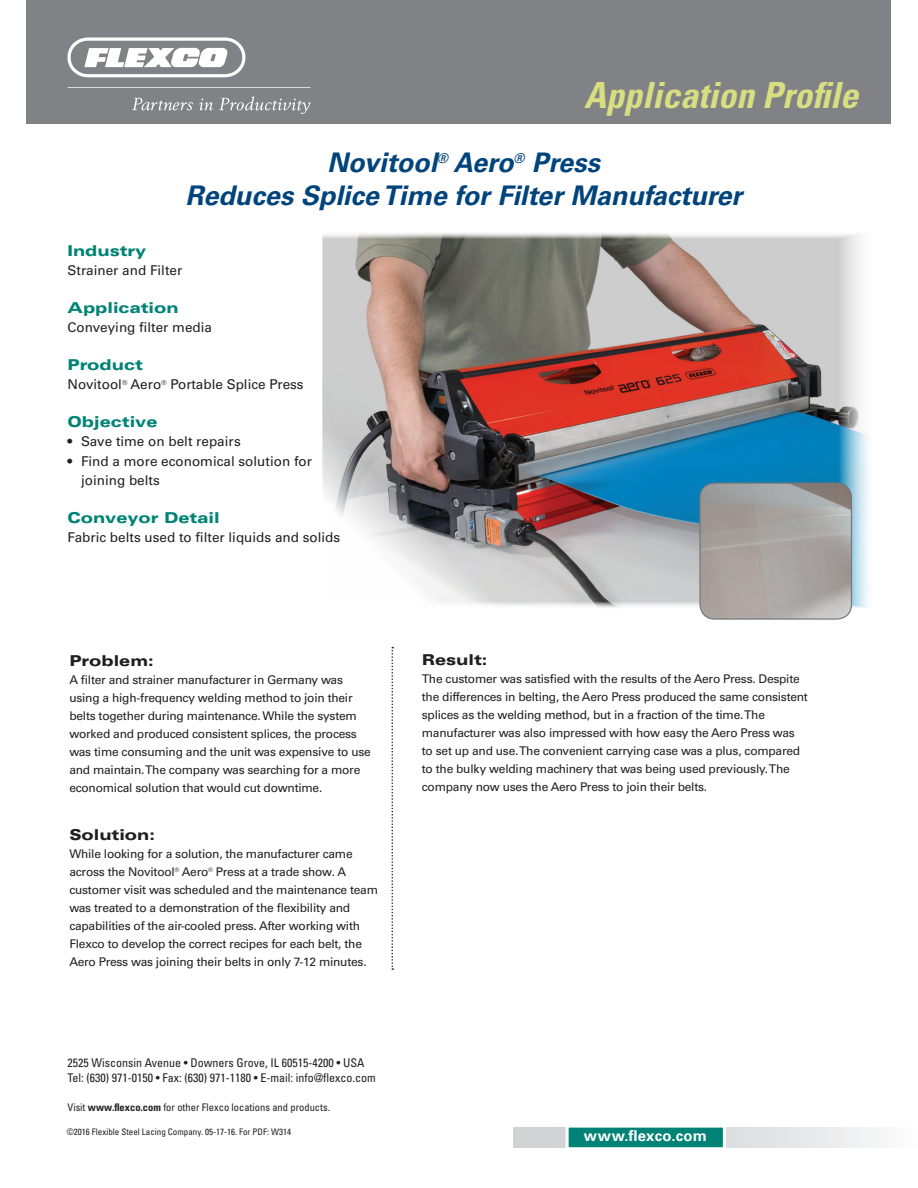
<style>
.page{position:relative;width:918px;height:1188px;background:#fff}
.page>*{position:absolute;margin:0;border:0;box-sizing:border-box;transform-origin:0 0}
.t1{font:italic 700 condensed 36px "Univers LT Std";color:#d8de81}
.h1_main{font:italic 700 27px/33px "Univers LT Std";color:#00447b;text-align:center}
.t2{font:700 15.6px "Univers LT Std";letter-spacing:.02em;color:#fff}
.h2_main{font:900 expanded 15px "Univers LT Std";color:#008376}
.h2_body{font:900 expanded 15px "Univers LT Std";color:#231f20}
.t3{font:700 15px "Univers LT Std";letter-spacing:.02em;color:#fff}
.p1_body{font:900 expanded 15px "Univers LT Std";color:#231f20}
.p1_main{font:13.5px/19.5px "Univers LT Std";color:#231f20}
.p1_body-2{font:12px/18px "Univers LT Std";letter-spacing:-.02em;color:#231f20}
.t4{font:condensed 12px/15px "Univers LT Std";color:#231f20}
.t5{font:condensed 10.5px "Univers LT Std";color:#231f20}
.footer_copyright{font:condensed 9px "Univers LT Std";color:#231f20}
.s1{font-weight:700}
</style>
<div class="page">
<div style="left:26px;top:0;width:864px;height:123px;background:#808285"></div>
<svg style="left:68px;top:38px;width:177px;height:39px"></svg>
<svg style="left:132px;top:98px;width:61px;height:12px"></svg>
<svg style="left:199px;top:99px;width:14px;height:11px"></svg>
<svg style="left:219px;top:96px;width:91px;height:18px"></svg>
<svg style="left:68px;top:87px;width:242px;height:1px"></svg>
<svg style="left:513px;top:1128px;width:363px;height:19px"></svg>
<div style="left:566px;top:1125px;width:160px;height:25px;background:#008376;border:3px solid #fff"></div>
<svg style="left:392px;top:647px;width:1px;height:323px"></svg>
<img style="left:322px;top:233px;width:546px;height:375px">
<img style="left:700px;top:483px;width:151px;height:135px">
<div style="left:699px;top:482px;width:153px;height:138px;border:1px solid #76787b;border-radius:15px"></div>
<h1 class="t1" style="left:584px;top:73px;width:276px">Application Profile</h1>
<p class="h1_main" style="left:185px;top:147px;width:558px">Novitool<sup>®</sup> Aero<sup>®</sup> Press<br>Reduces Splice Time for Filter Manufacturer</p>
<p class="h2_main" style="left:68px;top:242px;width:80px">Industry</p>
<p class="p1_main" style="left:68px;top:261px;width:116px">Strainer and Filter</p>
<p class="h2_main" style="left:68px;top:299px;width:113px">Application</p>
<p class="p1_main" style="left:68px;top:318px;width:146px">Conveying filter media</p>
<p class="h2_main" style="left:68px;top:356px;width:77px">Product</p>
<p class="p1_main" style="left:68px;top:375px;width:238px">Novitool<sup>®</sup> Aero<sup>®</sup> Portable Splice Press</p>
<p class="h2_main" style="left:68px;top:413px;width:92px">Objective</p>
<p class="p1_main" style="left:68px;top:432px;width:175px">• Save time on belt repairs</p>
<p class="p1_main" style="left:81px;top:451px;width:233px;text-indent:-14px">• Find a more economical solution for joining belts</p>
<p class="h2_main" style="left:68px;top:509px;width:154px">Conveyor Detail</p>
<p class="p1_main" style="left:68px;top:528px;width:274px">Fabric belts used to filter liquids and solids</p>
<p class="h2_body" style="left:69px;top:652px;width:86px">Problem:</p>
<p class="p1_body-2" style="left:69px;top:671px;width:303px">A filter and strainer manufacturer in Germany was using a high-frequency welding method to join their belts together during maintenance. While the system worked and produced consistent splices, the process was time consuming and the unit was expensive to use and maintain. The company was searching for a more economical solution that would cut downtime.</p>
<p class="p1_body" style="left:69px;top:826px;width:87px">Solution:</p>
<p class="p1_body-2" style="left:69px;top:845px;width:310px">While looking for a solution, the manufacturer came across the Novitool<sup>®</sup> Aero<sup>®</sup> Press at a trade show. A customer visit was scheduled and the maintenance team was treated to a demonstration of the flexibility and capabilities of the air-cooled press. After working with Flexco to develop the correct recipes for each belt, the Aero Press was joining their belts in only 7-12 minutes.</p>
<p class="t4" style="left:68px;top:1055px;width:310px">2525 Wisconsin Avenue • Downers Grove, IL 60515-4200 • USA<br>Tel: (630) 971-0150 • Fax: (630) 971-1180 • E-mail: info@flexco.com</p>
<p class="t5" style="left:68px;top:1100px;width:264px">Visit <span class="s1">www.flexco.com</span> for other Flexco locations and products.</p>
<p class="footer_copyright" style="left:67px;top:1126px;width:226px">©2016 Flexible Steel Lacing Company. 05-17-16. For PDF: W314</p>
<p class="h2_body" style="left:422px;top:651px;width:67px">Result:</p>
<p class="p1_body-2" style="left:422px;top:670px;width:388px">The customer was satisfied with the results of the Aero Press. Despite the differences in belting, the Aero Press produced the same consistent splices as the welding method, but in a fraction of the time. The manufacturer was also impressed with how easy the Aero Press was to set up and use. The convenient carrying case was a plus, compared to the bulky welding machinery that was being used previously. The company now uses the Aero Press to join their belts.</p>
<p class="t3" style="left:584px;top:1127px;width:125px">www.flexco.com</p>
<h3 class="t2" style="left:571px;top:1128px;width:130px">www.flexco.com</h3>
</div>
